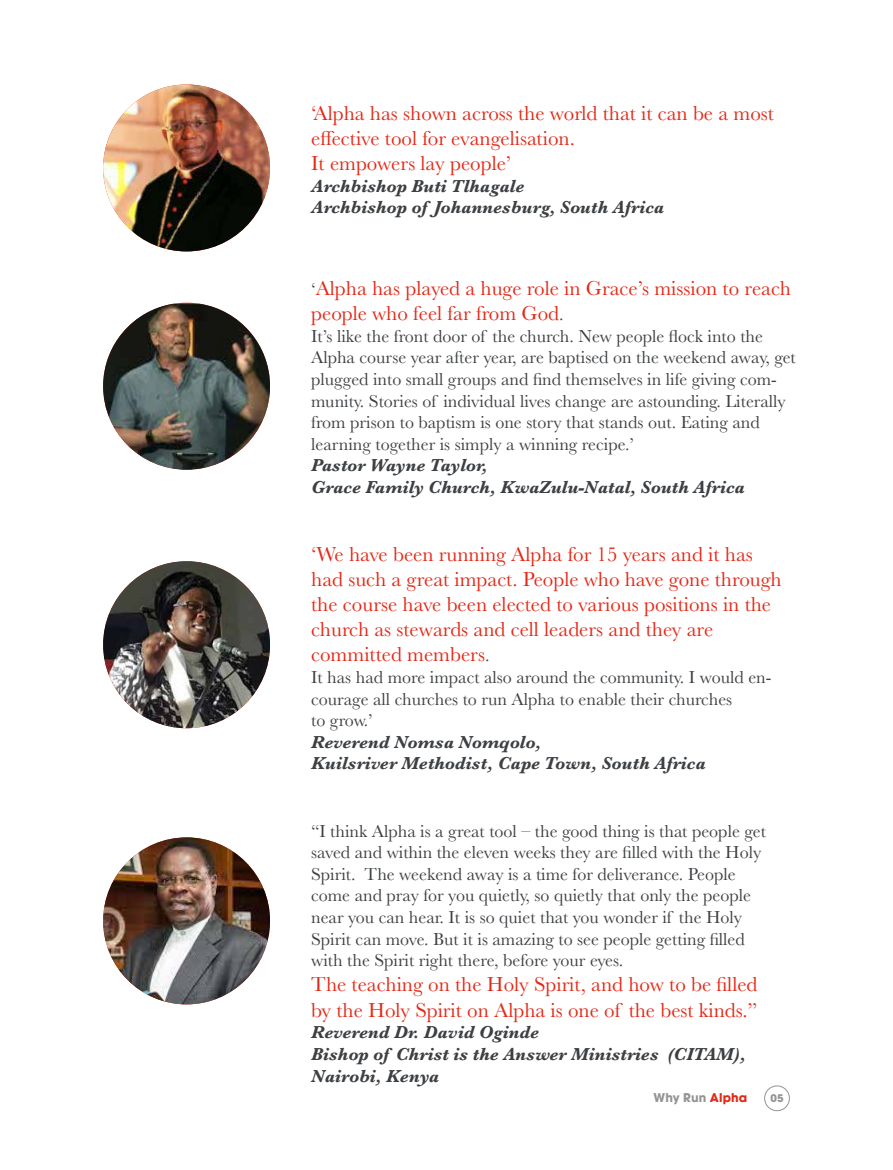
<style>
.page{position:relative;width:893px;height:1170px;background:#fff}
.page>*{position:absolute;margin:0;border:0;box-sizing:border-box;transform-origin:0 0}
.t1{font:21px/25.2px "Baskerville";color:#e42917}
.t2{font:18px/21.6px "Baskerville";color:#3d4043}
.t3{font:italic 700 18px/21.6px "Baskerville";color:#3d4043}
.t4{font:700 12px "ITC Avant Garde Std";letter-spacing:.005em;color:#949494}
.t5{font:700 10.5px "ITC Avant Garde Std";color:#949494}
.s1{font-size:18px;color:#3d4043}
.s2{color:#e42917}
</style>
<div class="page">
<div style="left:764px;top:1085px;width:26px;height:25px;border:1px solid #949494;border-radius:50%"></div>
<img style="left:103px;top:84px;width:167px;height:167px;border-radius:83px">
<img style="left:103px;top:304px;width:167px;height:165px">
<img style="left:103px;top:561px;width:167px;height:167px;border-radius:83px">
<img style="left:103px;top:837px;width:167px;height:167px;border-radius:83px">
<p class="t1" style="left:311px;top:100px;width:464px">‘Alpha has shown across the world that it can be a most effective tool for evangelisation.<br>It empowers lay people’</p>
<p class="t3" style="left:311px;top:175px;width:354px">Archbishop Buti Tlhagale<br>Archbishop of Johannesburg, South Africa</p>
<p class="t1" style="left:311px;top:276px;width:481px"><span class="s1">‘</span>Alpha has played a huge role in Grace’s mission to reach people who feel far from God<span class="s1">.</span></p>
<p class="t2" style="left:311px;top:325px;width:486px">It’s like the front door of the church. New people flock into the Alpha course year after year, are baptised on the weekend away, get plugged into small groups and find themselves in life giving com&shy;munity. Stories of individual lives change are astounding. Literally from prison to baptism is one story that stands out. Eating and learning together is simply a winning recipe.’</p>
<p class="t3" style="left:311px;top:454px;width:435px">Pastor Wayne Taylor,<br>Grace Family Church, KwaZulu-Natal, South Africa</p>
<p class="t1" style="left:311px;top:541px;width:472px">‘We have been running Alpha for 15 years and it has had such a great impact. People who have gone through the course have been elected to various positions in the church as stewards and cell leaders and they are committed members<span class="s1">.</span></p>
<p class="t2" style="left:311px;top:666px;width:462px">It has had more impact also around the community. I would en&shy;courage all churches to run Alpha to enable their churches<br>to grow.’</p>
<p class="t3" style="left:311px;top:731px;width:396px">Reverend Nomsa Nomqolo,<br>Kuilsriver Methodist, Cape Town, South Africa</p>
<p class="t2" style="left:311px;top:820px;width:456px">“I think Alpha is a great tool – the good thing is that people get saved and within the eleven weeks they are filled with the Holy Spirit. The weekend away is a time for deliverance. People come and pray for you quietly, so quietly that only the people near you can hear. It is so quiet that you wonder if the Holy Spirit can move. But it is amazing to see people getting filled with the Spirit right there, before your eyes.</p>
<p class="t1" style="left:311px;top:972px;width:448px">The teaching on the Holy Spirit, and how to be filled by the Holy Spirit on Alpha is one of the best kinds.”</p>
<p class="t3" style="left:311px;top:1021px;width:436px">Reverend Dr. David Oginde<br>Bishop of Christ is the Answer Ministries (CITAM),<br>Nairobi, Kenya</p>
<p class="t4" style="left:654px;top:1089px;width:95px">Why Run <span class="s2">Alpha</span></p>
<p class="t5" style="left:770px;top:1091px;width:15px">05</p>
</div>
